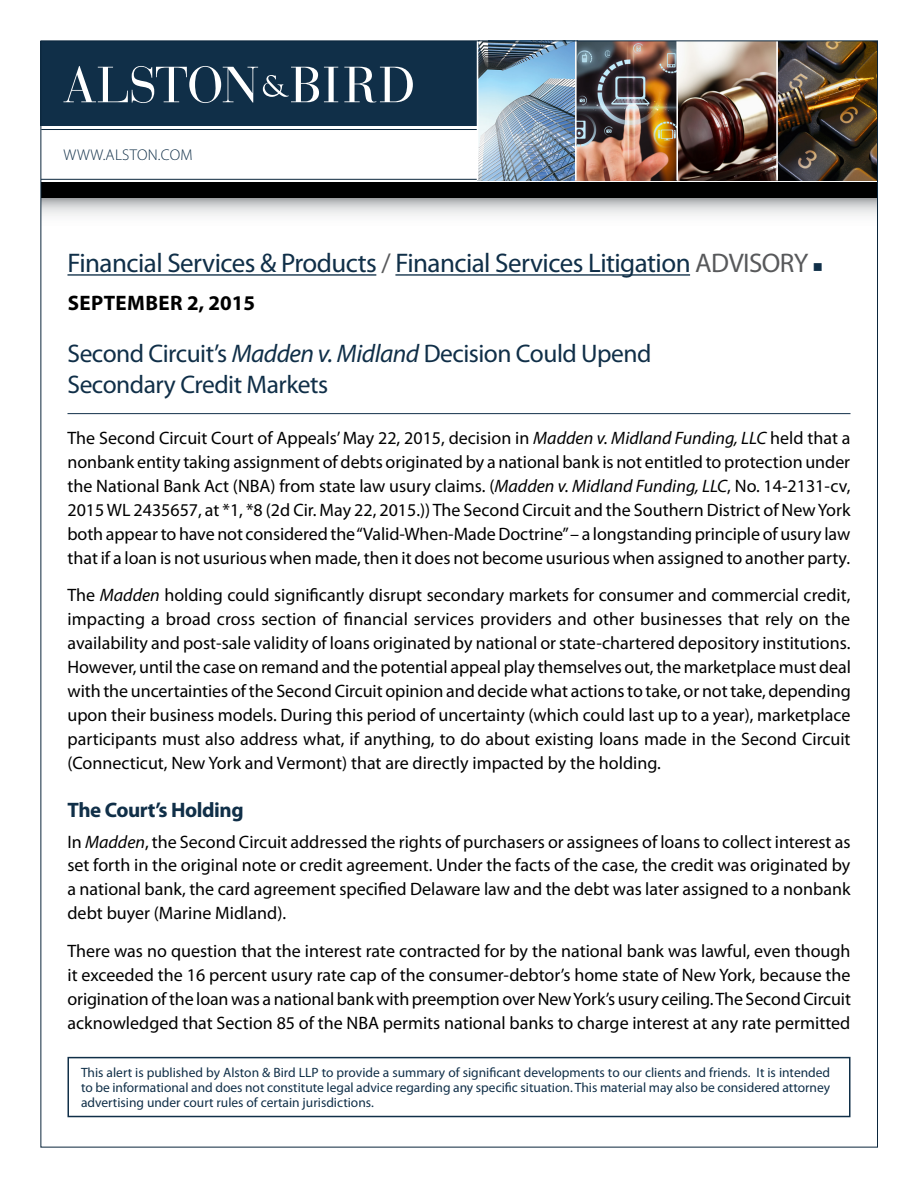
<style>
.page{position:relative;width:918px;height:1188px;background:#fff}
.page>*{position:absolute;margin:0;border:0;box-sizing:border-box;transform-origin:0 0}
.t1{font:27px "Myriad Pro";letter-spacing:-.02em;color:#102f48}
.t2{font:25.5px/31.5px "Myriad Pro";letter-spacing:-.02em;color:#102f48}
.t3{font:700 21px "Myriad Pro";letter-spacing:-.02em;color:#102f48}
.t4{font:700 21px "Myriad Pro";letter-spacing:.02em;color:#000}
.t5{font:18px/24px "Myriad Pro";color:#000;text-align:justify}
.t6{font:300 15.6px "Myriad Pro";letter-spacing:.02em;color:#102f48}
.t7{font:13.5px/15px "Myriad Pro";color:#102f48;text-align:justify}
.s1{color:#58595b}
.s2{font-style:italic}
</style>
<div class="page">
<svg style="left:42px;top:198px;width:834px;height:18px"></svg>
<div style="left:40px;top:41px;width:836px;height:85px;background:#102f48"></div>
<img style="left:478px;top:42px;width:398px;height:138px">
<hr style="left:477px;top:40px;width:1px;height:140px;background:#fff">
<hr style="left:575px;top:40px;width:2px;height:140px;background:#fff">
<hr style="left:676px;top:40px;width:2px;height:140px;background:#fff">
<hr style="left:776px;top:40px;width:2px;height:140px;background:#fff">
<svg style="left:344px;top:67px;width:69px;height:36px"></svg>
<svg style="left:63px;top:66px;width:275px;height:37px"></svg>
<hr style="left:41px;top:129px;width:436px;height:1px;background:#0b263c">
<hr style="left:41px;top:179px;width:436px;height:1px;background:#0b263c">
<div style="left:41px;top:182px;width:837px;height:16px;background:#000"></div>
<div style="left:68px;top:1057px;width:782px;height:60px;border:2px solid #102f48"></div>
<hr style="left:68px;top:274px;width:308px;height:2px;background:#102f48">
<hr style="left:395px;top:274px;width:295px;height:2px;background:#102f48">
<hr style="left:68px;top:413px;width:782px;height:1px;background:#102f48">
<p class="t6" style="left:64px;top:145px;width:131px">WWW.ALSTON.COM</p>
<h1 class="t1" style="left:68px;top:247px;width:757px">Financial Services &amp; Products <span class="s1">/</span> Financial Services Litigation <span class="s1">ADVISORY</span> ■</h1>
<p class="t4" style="left:68px;top:289px;width:189px">SEPTEMBER 2, 2015</p>
<h2 class="t2" style="left:68px;top:337px;width:586px">Second Circuit’s <span class="s2">Madden v. Midland</span> Decision Could Upend<br>Secondary Credit Markets</h2>
<p class="t5" style="left:68px;top:426px;width:785px">The Second Circuit Court of Appeals’ May 22, 2015, decision in <span class="s2">Madden v. Midland Funding, LLC</span> held that a nonbank entity taking assignment of debts originated by a national bank is not entitled to protection under the National Bank Act (NBA) from state law usury claims. (<span class="s2">Madden v. Midland Funding, LLC</span>, No. 14-2131-cv, 2015 WL 2435657, at *1, *8 (2d Cir. May 22, 2015.)) The Second Circuit and the Southern District of New York both appear to have not considered the “Valid-When-Made Doctrine” – a longstanding principle of usury law that if a loan is not usurious when made, then it does not become usurious when assigned to another party.</p>
<p class="t5" style="left:68px;top:583px;width:785px">The <span class="s2">Madden</span> holding could significantly disrupt secondary markets for consumer and commercial credit, impacting a broad cross section of financial services providers and other businesses that rely on the availability and post-sale validity of loans originated by national or state-chartered depository institutions.<br>However, until the case on remand and the potential appeal play themselves out, the marketplace must deal with the uncertainties of the Second Circuit opinion and decide what actions to take, or not take, depending upon their business models. During this period of uncertainty (which could last up to a year), marketplace participants must also address what, if anything, to do about existing loans made in the Second Circuit (Connecticut, New York and Vermont) that are directly impacted by the holding.</p>
<p class="t3" style="left:68px;top:796px;width:178px">The Court’s Holding</p>
<p class="t5" style="left:68px;top:829px;width:784px">In <span class="s2">Madden</span>, the Second Circuit addressed the rights of purchasers or assignees of loans to collect interest as set forth in the original note or credit agreement. Under the facts of the case, the credit was originated by a national bank, the card agreement specified Delaware law and the debt was later assigned to a nonbank debt buyer (Marine Midland).</p>
<p class="t5" style="left:68px;top:939px;width:785px">There was no question that the interest rate contracted for by the national bank was lawful, even though it exceeded the 16 percent usury rate cap of the consumer-debtor’s home state of New York, because the origination of the loan was a national bank with preemption over New York’s usury ceiling. The Second Circuit acknowledged that Section 85 of the NBA permits national banks to charge interest at any rate permitted</p>
<p class="t7" style="left:81px;top:1064px;width:751px">This alert is published by Alston &amp; Bird LLP to provide a summary of significant developments to our clients and friends. It is intended to be informational and does not constitute legal advice regarding any specific situation. This material may also be considered attorney advertising under court rules of certain jurisdictions.</p>
</div>
